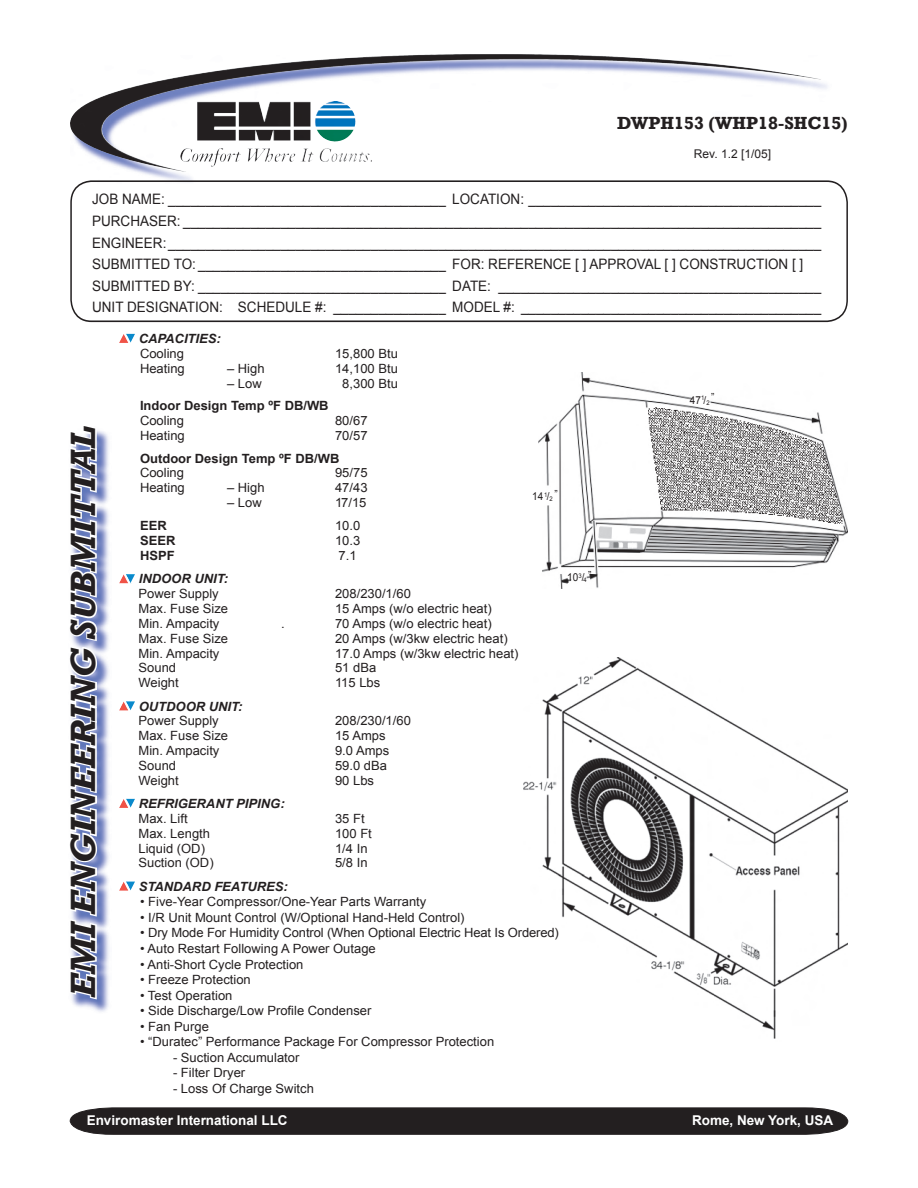
<style>
.page{position:relative;width:918px;height:1188px;background:#fff}
.page>*{position:absolute;margin:0;border:0;box-sizing:border-box;transform-origin:0 0}
.t1{font:italic 700 36px "Rockwell";color:#231f20}
.t2{font:700 18px "Rockwell";color:#231f20}
.t3{font:14.4px/21.6px "Arial";color:#231f20;scale:.94 1}
.t4{font:700 13.5px "Arial";color:#fff}
.t5{font:12.75px "Arial";color:#231f20}
.t6{font:italic 700 12.75px "Arial";color:#231f20}
.t7{font:700 12.75px "Arial";color:#231f20}
.t8{font:12px "Arial";color:#231f20}
.t9{font:10.95px "Arial";color:#231f20;scale:.91 1}
</style>
<div class="page">
<svg style="left:69px;top:1107px;width:780px;height:28px;background:#2c2829"></svg>
<img style="left:524px;top:658px;width:324px;height:381px">
<img style="left:71px;top:55px;width:756px;height:129px">
<img style="left:495px;top:59px;width:326px;height:21px">
<img style="left:197px;top:101px;width:158px;height:41px">
<div style="left:70px;top:180px;width:778px;height:142px;border:2px solid #231f20;border-radius:21px"></div>
<img style="left:72px;top:431px;width:37px;height:581px">
<svg style="left:71px;top:430px;width:28px;height:571px"></svg>
<img style="left:539px;top:372px;width:309px;height:216px">
<img style="left:119px;top:334px;width:16px;height:9px">
<img style="left:119px;top:574px;width:16px;height:9px">
<img style="left:119px;top:701px;width:16px;height:9px">
<img style="left:119px;top:799px;width:16px;height:9px">
<img style="left:119px;top:882px;width:16px;height:9px">
<h2 class="t2" style="left:617px;top:112px;width:232px">DWPH153 (WHP18-SHC15)</h2>
<p class="t8" style="left:694px;top:146px;width:79px">Rev. 1.2 [1/05]</p>
<p class="t3" style="left:92px;top:189px;width:777px">JOB NAME: _____________________________________ LOCATION: _______________________________________ PURCHASER: _____________________________________________________________________________________ ENGINEER: _______________________________________________________________________________________ SUBMITTED TO: _________________________________ FOR: REFERENCE [ ] APPROVAL [ ] CONSTRUCTION [ ] SUBMITTED BY: _________________________________ DATE: ___________________________________________ UNIT DESIGNATION: SCHEDULE #: _______________ MODEL #: ________________________________________</p>
<h1 class="t1" style="left:62px;top:998px;width:573px;rotate:-90deg">EMI ENGINEERING SUBMITTAL</h1>
<p class="t6" style="left:139px;top:330px;width:84px">CAPACITIES:</p>
<p class="t5" style="left:140px;top:345px;width:46px">Cooling</p>
<p class="t5" style="left:335px;top:345px;width:64px">15,800 Btu</p>
<p class="t5" style="left:140px;top:360px;width:46px">Heating</p>
<p class="t5" style="left:227px;top:360px;width:39px">– High</p>
<p class="t5" style="left:335px;top:360px;width:64px">14,100 Btu</p>
<p class="t5" style="left:227px;top:375px;width:36px">– Low</p>
<p class="t5" style="left:342px;top:375px;width:57px">8,300 Btu</p>
<p class="t7" style="left:140px;top:397px;width:190px">Indoor Design Temp ºF DB/WB</p>
<p class="t5" style="left:140px;top:412px;width:46px">Cooling</p>
<p class="t5" style="left:335px;top:412px;width:34px">80/67</p>
<p class="t5" style="left:140px;top:427px;width:46px">Heating</p>
<p class="t5" style="left:335px;top:427px;width:34px">70/57</p>
<p class="t7" style="left:140px;top:450px;width:201px">Outdoor Design Temp ºF DB/WB</p>
<p class="t5" style="left:140px;top:465px;width:46px">Cooling</p>
<p class="t5" style="left:335px;top:465px;width:34px">95/75</p>
<p class="t5" style="left:140px;top:479px;width:46px">Heating</p>
<p class="t5" style="left:227px;top:479px;width:39px">– High</p>
<p class="t5" style="left:335px;top:479px;width:34px">47/43</p>
<p class="t5" style="left:227px;top:494px;width:36px">– Low</p>
<p class="t5" style="left:335px;top:494px;width:33px">17/15</p>
<p class="t7" style="left:140px;top:517px;width:28px">EER</p>
<p class="t5" style="left:335px;top:518px;width:27px">10.0</p>
<p class="t7" style="left:140px;top:532px;width:37px">SEER</p>
<p class="t5" style="left:335px;top:532px;width:27px">10.3</p>
<p class="t7" style="left:140px;top:547px;width:36px">HSPF</p>
<p class="t5" style="left:339px;top:547px;width:20px">7.1</p>
<p class="t6" style="left:139px;top:570px;width:91px">INDOOR UNIT:</p>
<p class="t5" style="left:139px;top:585px;width:82px">Power Supply</p>
<p class="t5" style="left:335px;top:585px;width:77px">208/230/1/60</p>
<p class="t5" style="left:139px;top:600px;width:91px">Max. Fuse Size</p>
<p class="t5" style="left:335px;top:600px;width:158px">15 Amps (w/o electric heat)</p>
<p class="t5" style="left:139px;top:615px;width:82px">Min. Ampacity</p>
<p class="t5" style="left:281px;top:615px;width:5px">.</p>
<p class="t5" style="left:335px;top:615px;width:158px">70 Amps (w/o electric heat)</p>
<p class="t5" style="left:139px;top:630px;width:91px">Max. Fuse Size</p>
<p class="t5" style="left:335px;top:630px;width:174px">20 Amps (w/3kw electric heat)</p>
<p class="t5" style="left:139px;top:645px;width:82px">Min. Ampacity</p>
<p class="t5" style="left:335px;top:645px;width:185px">17.0 Amps (w/3kw electric heat)</p>
<p class="t5" style="left:139px;top:660px;width:39px">Sound</p>
<p class="t5" style="left:335px;top:660px;width:43px">51 dBa</p>
<p class="t5" style="left:139px;top:674px;width:42px">Weight</p>
<p class="t5" style="left:335px;top:674px;width:47px">115 Lbs</p>
<p class="t6" style="left:139px;top:697px;width:105px">OUTDOOR UNIT:</p>
<p class="t5" style="left:139px;top:713px;width:82px">Power Supply</p>
<p class="t5" style="left:335px;top:713px;width:77px">208/230/1/60</p>
<p class="t5" style="left:139px;top:727px;width:91px">Max. Fuse Size</p>
<p class="t5" style="left:335px;top:727px;width:52px">15 Amps</p>
<p class="t5" style="left:139px;top:742px;width:82px">Min. Ampacity</p>
<p class="t5" style="left:335px;top:742px;width:56px">9.0 Amps</p>
<p class="t5" style="left:139px;top:757px;width:39px">Sound</p>
<p class="t5" style="left:335px;top:757px;width:54px">59.0 dBa</p>
<p class="t5" style="left:139px;top:772px;width:42px">Weight</p>
<p class="t5" style="left:335px;top:772px;width:41px">90 Lbs</p>
<p class="t6" style="left:139px;top:795px;width:147px">REFRIGERANT PIPING:</p>
<p class="t5" style="left:139px;top:810px;width:51px">Max. Lift</p>
<p class="t5" style="left:335px;top:810px;width:31px">35 Ft</p>
<p class="t5" style="left:139px;top:825px;width:73px">Max. Length</p>
<p class="t5" style="left:335px;top:825px;width:38px">100 Ft</p>
<p class="t5" style="left:139px;top:840px;width:68px">Liquid (OD)</p>
<p class="t5" style="left:335px;top:840px;width:34px">1/4 In</p>
<p class="t5" style="left:139px;top:855px;width:77px">Suction (OD)</p>
<p class="t5" style="left:335px;top:855px;width:34px">5/8 In</p>
<p class="t6" style="left:139px;top:878px;width:151px">STANDARD FEATURES:</p>
<p class="t5" style="left:140px;top:893px;width:288px">• Five-Year Compressor/One-Year Parts Warranty</p>
<p class="t5" style="left:140px;top:909px;width:326px">• I/R Unit Mount Control (W/Optional Hand-Held Control)</p>
<p class="t5" style="left:140px;top:925px;width:420px">• Dry Mode For Humidity Control (When Optional Electric Heat Is Ordered)</p>
<p class="t5" style="left:140px;top:940px;width:237px">• Auto Restart Following A Power Outage</p>
<p class="t5" style="left:140px;top:956px;width:165px">• Anti-Short Cycle Protection</p>
<p class="t5" style="left:140px;top:971px;width:112px">• Freeze Protection</p>
<p class="t5" style="left:140px;top:987px;width:94px">• Test Operation</p>
<p class="t5" style="left:140px;top:1002px;width:233px">• Side Discharge/Low Profile Condenser</p>
<p class="t5" style="left:140px;top:1018px;width:70px">• Fan Purge</p>
<p class="t5" style="left:140px;top:1033px;width:356px">• “Duratec” Performance Package For Compressor Protection</p>
<p class="t5" style="left:173px;top:1049px;width:128px">- Suction Accumulator</p>
<p class="t5" style="left:173px;top:1065px;width:74px">- Filter Dryer</p>
<p class="t5" style="left:173px;top:1080px;width:142px">- Loss Of Charge Switch</p>
<p class="t9" style="left:532px;top:489px;width:30px">14 <sup>1</sup>/<sub>2</sub> ”</p>
<p class="t9" style="left:567px;top:570px;width:28px">10<sup>3</sup>/<sub>4</sub> ”</p>
<p class="t9" style="left:690px;top:392px;width:29px">47<sup>1</sup>/<sub>2</sub> ”</p>
<p class="t4" style="left:87px;top:1112px;width:203px">Enviromaster International LLC</p>
<p class="t4" style="left:692px;top:1112px;width:143px">Rome, New York, USA</p>
</div>
